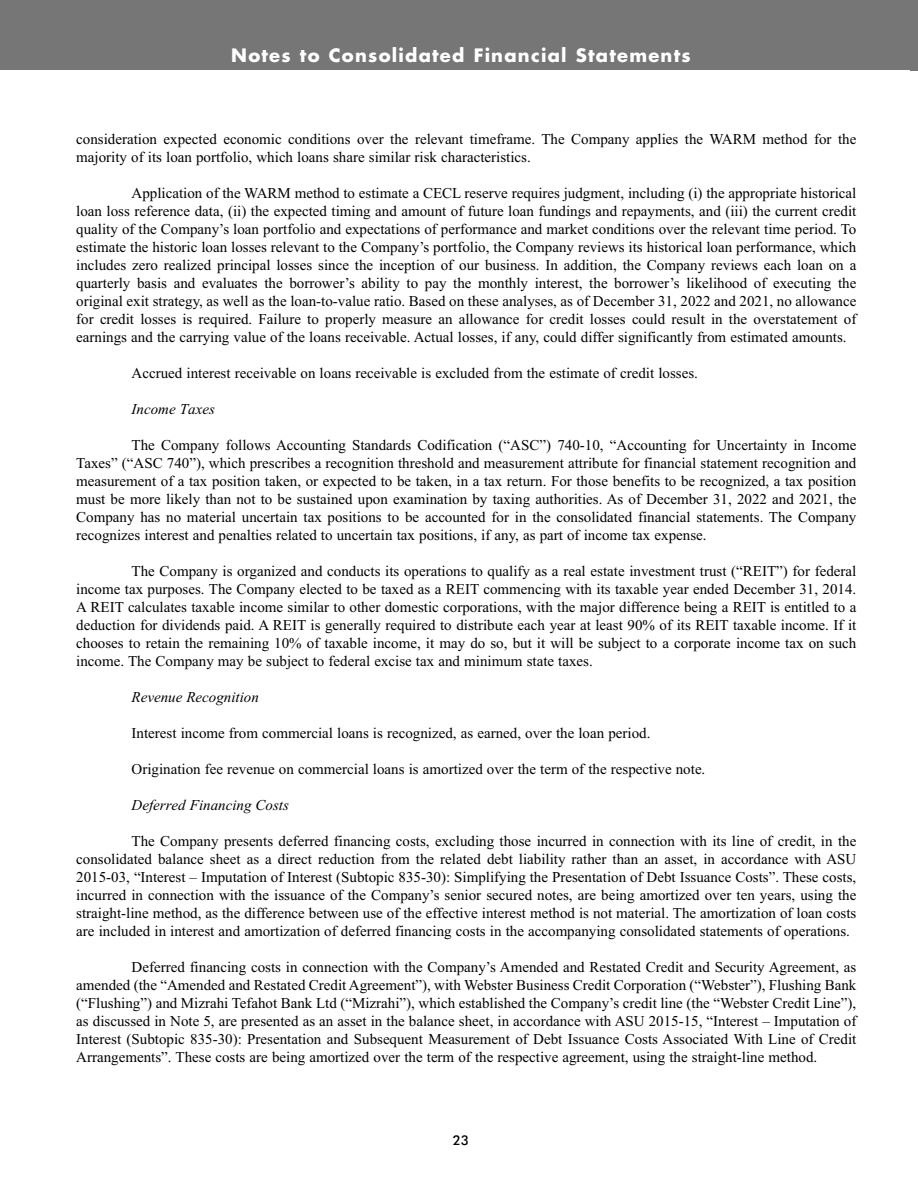
<style>
.page{position:relative;width:918px;height:1188px;background:#fff}
.page>*{position:absolute;margin:0;border:0;box-sizing:border-box;transform-origin:0 0}
.t1{font:700 18px "Futura";letter-spacing:.07em;color:#fff}
.t2{font:15px/18px "Times New Roman";color:#000;text-align:justify}
.t3{font:italic 15px "Times New Roman";color:#000}
.t4{font:500 13.5px "Futura BT";color:#000}
</style>
<div class="page">
<div style="left:0;top:0;width:918px;height:71px;background:#767676"></div>
<p class="t1" style="left:231px;top:43px;width:461px">Notes to Consolidated Financial Statements</p>
<p class="t2" style="left:76px;top:130px;width:782px">consideration expected economic conditions over the relevant timeframe. The Company applies the WARM method for the majority of its loan portfolio, which loans share similar risk characteristics.</p>
<p class="t2" style="left:76px;top:184px;width:782px;text-indent:55px">Application of the WARM method to estimate a CECL reserve requires judgment, including (i) the appropriate historical loan loss reference data, (ii) the expected timing and amount of future loan fundings and repayments, and (iii) the current credit quality of the Company’s loan portfolio and expectations of performance and market conditions over the relevant time period. To estimate the historic loan losses relevant to the Company’s portfolio, the Company reviews its historical loan performance, which includes zero realized principal losses since the inception of our business. In addition, the Company reviews each loan on a quarterly basis and evaluates the borrower’s ability to pay the monthly interest, the borrower’s likelihood of executing the original exit strategy, as well as the loan-to-value ratio. Based on these analyses, as of December 31, 2022 and 2021, no allowance for credit losses is required. Failure to properly measure an allowance for credit losses could result in the overstatement of earnings and the carrying value of the loans receivable. Actual losses, if any, could differ significantly from estimated amounts.</p>
<p class="t2" style="left:132px;top:364px;width:568px">Accrued interest receivable on loans receivable is excluded from the estimate of credit losses.</p>
<p class="t3" style="left:132px;top:400px;width:85px">Income Taxes</p>
<p class="t2" style="left:76px;top:436px;width:782px;text-indent:55px">The Company follows Accounting Standards Codification (“ASC”) 740-10, “Accounting for Uncertainty in Income Taxes” (“ASC 740”), which prescribes a recognition threshold and measurement attribute for financial statement recognition and measurement of a tax position taken, or expected to be taken, in a tax return. For those benefits to be recognized, a tax position must be more likely than not to be sustained upon examination by taxing authorities. As of December 31, 2022 and 2021, the Company has no material uncertain tax positions to be accounted for in the consolidated financial statements. The Company recognizes interest and penalties related to uncertain tax positions, if any, as part of income tax expense.</p>
<p class="t2" style="left:76px;top:562px;width:782px;text-indent:55px">The Company is organized and conducts its operations to qualify as a real estate investment trust (“REIT”) for federal income tax purposes. The Company elected to be taxed as a REIT commencing with its taxable year ended December 31, 2014.<br>A REIT calculates taxable income similar to other domestic corporations, with the major difference being a REIT is entitled to a deduction for dividends paid. A REIT is generally required to distribute each year at least 90% of its REIT taxable income. If it chooses to retain the remaining 10% of taxable income, it may do so, but it will be subject to a corporate income tax on such income. The Company may be subject to federal excise tax and minimum state taxes.</p>
<p class="t3" style="left:132px;top:688px;width:129px">Revenue Recognition</p>
<p class="t2" style="left:132px;top:724px;width:520px">Interest income from commercial loans is recognized, as earned, over the loan period.</p>
<p class="t2" style="left:132px;top:760px;width:575px">Origination fee revenue on commercial loans is amortized over the term of the respective note.</p>
<p class="t3" style="left:132px;top:796px;width:159px">Deferred Financing Costs</p>
<p class="t2" style="left:76px;top:832px;width:782px;text-indent:55px">The Company presents deferred financing costs, excluding those incurred in connection with its line of credit, in the consolidated balance sheet as a direct reduction from the related debt liability rather than an asset, in accordance with ASU 2015-03, “Interest – Imputation of Interest (Subtopic 835-30): Simplifying the Presentation of Debt Issuance Costs”. These costs, incurred in connection with the issuance of the Company’s senior secured notes, are being amortized over ten years, using the straight-line method, as the difference between use of the effective interest method is not material. The amortization of loan costs are included in interest and amortization of deferred financing costs in the accompanying consolidated statements of operations.</p>
<p class="t2" style="left:76px;top:958px;width:782px;text-indent:55px">Deferred financing costs in connection with the Company’s Amended and Restated Credit and Security Agreement, as amended (the “Amended and Restated Credit Agreement”), with Webster Business Credit Corporation (“Webster”), Flushing Bank (“Flushing”) and Mizrahi Tefahot Bank Ltd (“Mizrahi”), which established the Company’s credit line (the “Webster Credit Line”), as discussed in Note 5, are presented as an asset in the balance sheet, in accordance with ASU 2015-15, “Interest – Imputation of Interest (Subtopic 835-30): Presentation and Subsequent Measurement of Debt Issuance Costs Associated With Line of Credit Arrangements”. These costs are being amortized over the term of the respective agreement, using the straight-line method.</p>
<p class="t4" style="left:453px;top:1132px;width:18px">23</p>
</div>
